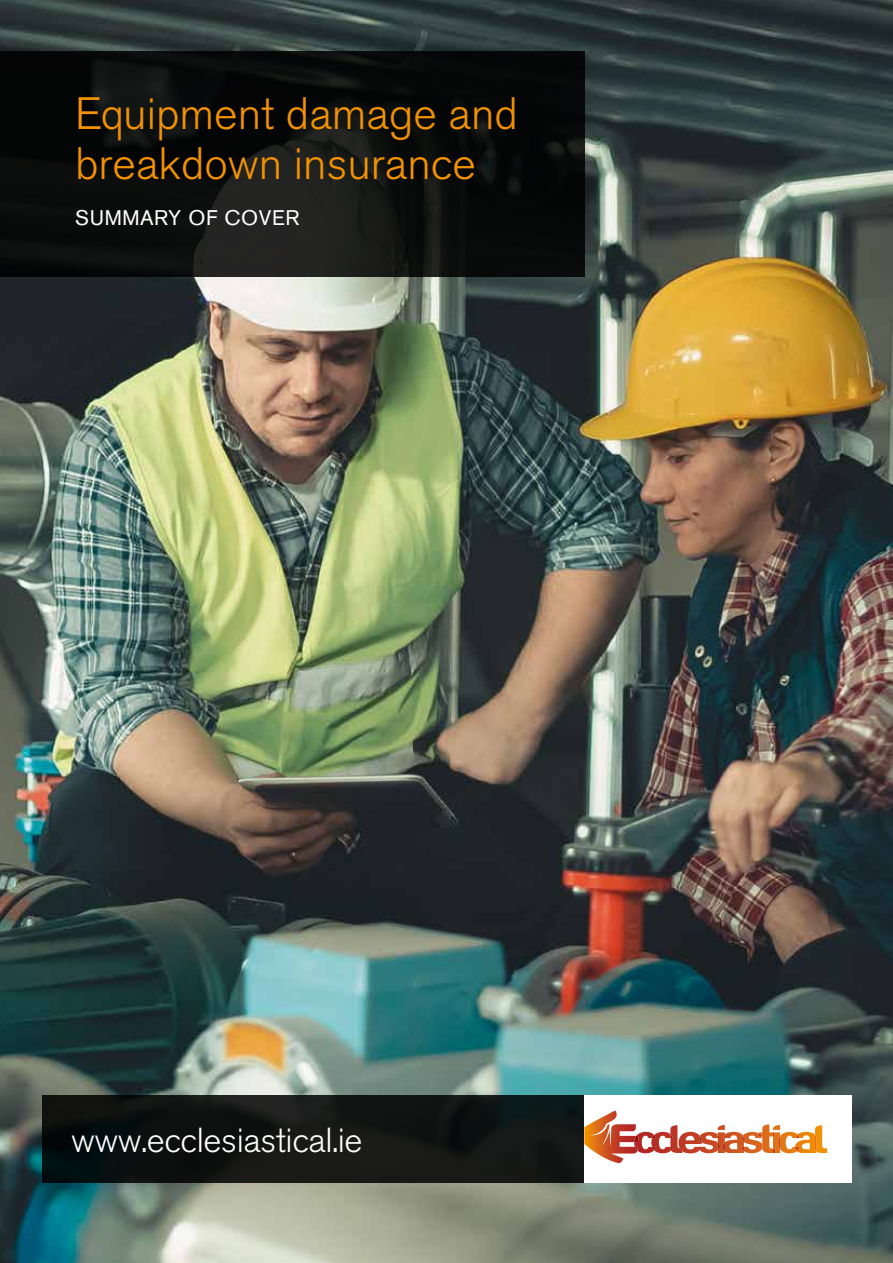
<style>
.page{position:relative;width:893px;height:1263px;background:#fff}
.page>*{position:absolute;margin:0;border:0;box-sizing:border-box;transform-origin:0 0}
.t1{font:300 45px/49.5px "Akzidenz Grotesk BQ";color:#f39200}
.t2{font:300 34.5px "Akzidenz Grotesk BQ";letter-spacing:-.01em;color:#fff}
.t3{font:21px "Akzidenz Grotesk BQ";letter-spacing:.03em;color:#fff}
</style>
<div class="page">
<img style="left:0;top:0;width:893px;height:1263px">
<div style="left:42px;top:1095px;width:542px;height:88px;background:linear-gradient(to right,#0c100f,#171a18)"></div>
<div style="left:584px;top:1095px;width:267px;height:88px;background:#fff"></div>
<svg style="left:584px;top:1110px;width:243px;height:53px"></svg>
<svg style="left:0;top:51px;width:584px;height:225px;background:#0d0e0e"></svg>
<p class="t1" style="left:75px;top:90px;width:444px">Equipment damage and breakdown insurance</p>
<p class="t3" style="left:75px;top:205px;width:226px">SUMMARY OF COVER</p>
<p class="t2" style="left:71px;top:1120px;width:293px">www.ecclesiastical.ie</p>
</div>
